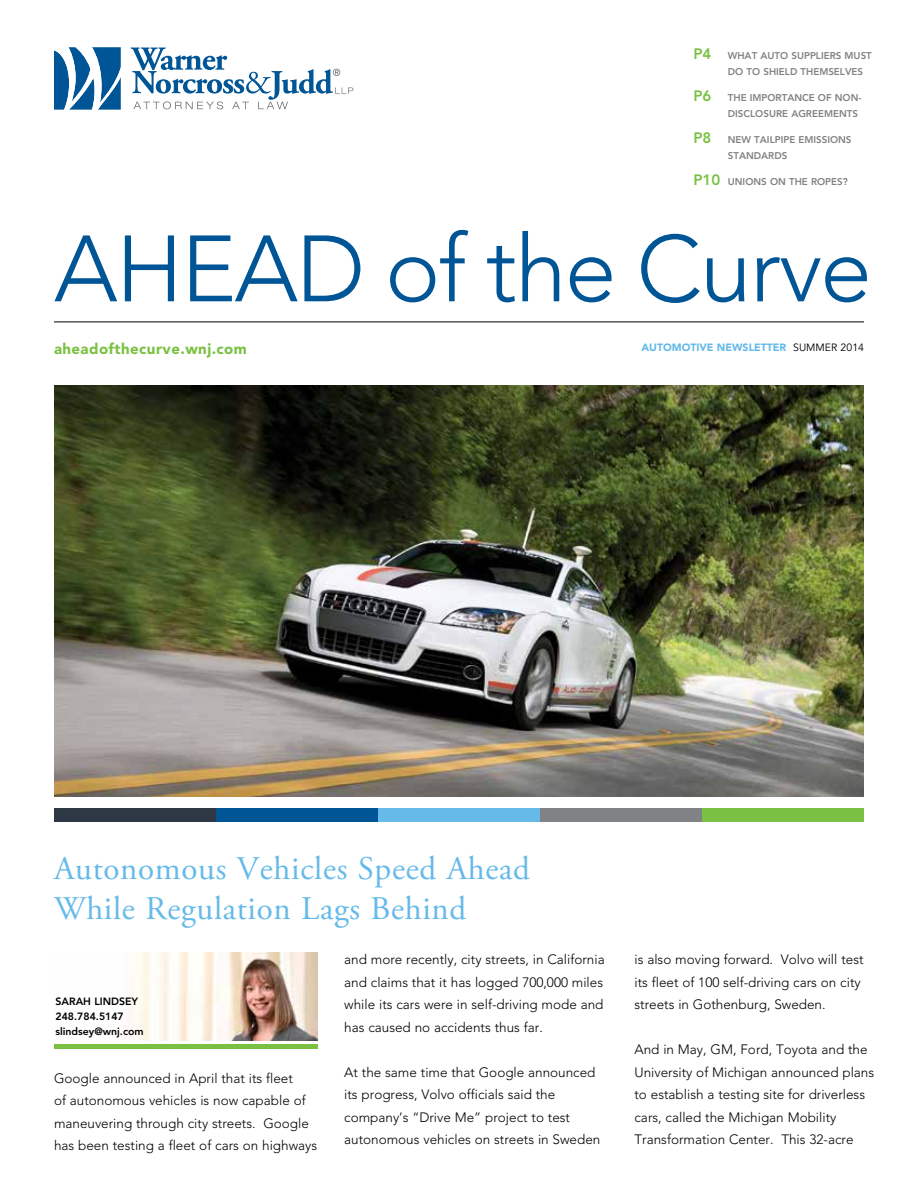
<style>
.page{position:relative;width:918px;height:1188px;background:#fff}
.page>*{position:absolute;margin:0;border:0;box-sizing:border-box;transform-origin:0 0}
.t1{font:300 93px "Avenir";letter-spacing:-.02em;color:#005596}
.t2{font:33px/39.6px "Adobe Garamond Pro";letter-spacing:.02em;color:#65bae9}
.t3{font:900 15px "Avenir";letter-spacing:.03em;color:#7ac143}
.t4{font:300 13.5px/22.5px "Avenir";color:#000}
.t5{font:800 10.5px/15px "Avenir";color:#000}
.t6{font:900 10.5px "Avenir";color:#65bae9}
.t7{font:800 9.75px/16.5px "Avenir";color:#808285}
.s1{font-size:15px;color:#7ac143}
.s2{font-weight:400;color:#000}
</style>
<div class="page">
<img style="left:54px;top:386px;width:810px;height:410px">
<hr style="left:54px;top:322px;width:810px;height:1px;background:#000">
<svg style="left:54px;top:47px;width:67px;height:63px"></svg>
<svg style="left:131px;top:47px;width:222px;height:62px"></svg>
<div style="left:54px;top:808px;width:162px;height:13px;background:#2d3844"></div>
<div style="left:216px;top:808px;width:162px;height:13px;background:#005596"></div>
<div style="left:378px;top:808px;width:162px;height:13px;background:#65bae9"></div>
<div style="left:540px;top:808px;width:162px;height:13px;background:#808285"></div>
<div style="left:702px;top:808px;width:162px;height:13px;background:#7ac143"></div>
<img style="left:129px;top:953px;width:188px;height:88px">
<hr style="left:54px;top:1044px;width:263px;height:4px;background:#7ac143">
<p class="t7" style="left:728px;top:47px;width:146px;text-indent:-34px"><span class="s1">P4</span> WHAT AUTO SUPPLIERS MUST<br>DO TO SHIELD THEMSELVES</p>
<p class="t7" style="left:728px;top:89px;width:135px;text-indent:-34px"><span class="s1">P6</span> THE IMPORTANCE OF NON-<br>DISCLOSURE AGREEMENTS</p>
<p class="t7" style="left:728px;top:131px;width:125px;text-indent:-34px"><span class="s1">P8</span> NEW TAILPIPE EMISSIONS<br>STANDARDS</p>
<p class="t7" style="left:693px;top:173px;width:156px"><span class="s1">P10</span> UNIONS ON THE ROPES?</p>
<h1 class="t1" style="left:54px;top:215px;width:819px">AHEAD of the Curve</h1>
<p class="t3" style="left:54px;top:340px;width:194px">aheadofthecurve.wnj.com</p>
<p class="t6" style="left:641px;top:341px;width:224px">AUTOMOTIVE NEWSLETTER <span class="s2">SUMMER 2014</span></p>
<h2 class="t2" style="left:54px;top:850px;width:478px">Autonomous Vehicles Speed Ahead<br>While Regulation Lags Behind</h2>
<p class="t4" style="left:344px;top:948px;width:262px;text-align:justify">and more recently, city streets, in California and claims that it has logged 700,000 miles while its cars were in self-driving mode and has caused no accidents thus far.</p>
<p class="t4" style="left:344px;top:1061px;width:258px">At the same time that Google announced its progress, Volvo officials said the company’s “Drive Me” project to test autonomous vehicles on streets in Sweden</p>
<p class="t5" style="left:56px;top:994px;width:90px">SARAH LINDSEY<br>248.784.5147 slindsey@wnj.com</p>
<p class="t4" style="left:54px;top:1067px;width:265px">Google announced in April that its fleet<br>of autonomous vehicles is now capable of maneuvering through city streets. Google has been testing a fleet of cars on highways</p>
<p class="t4" style="left:634px;top:948px;width:231px">is also moving forward. Volvo will test its fleet of 100 self-driving cars on city streets in Gothenburg, Sweden.</p>
<p class="t4" style="left:634px;top:1038px;width:241px">And in May, GM, Ford, Toyota and the University of Michigan announced plans to establish a testing site for driverless cars, called the Michigan Mobility Transformation Center. This 32-acre</p>
</div>
